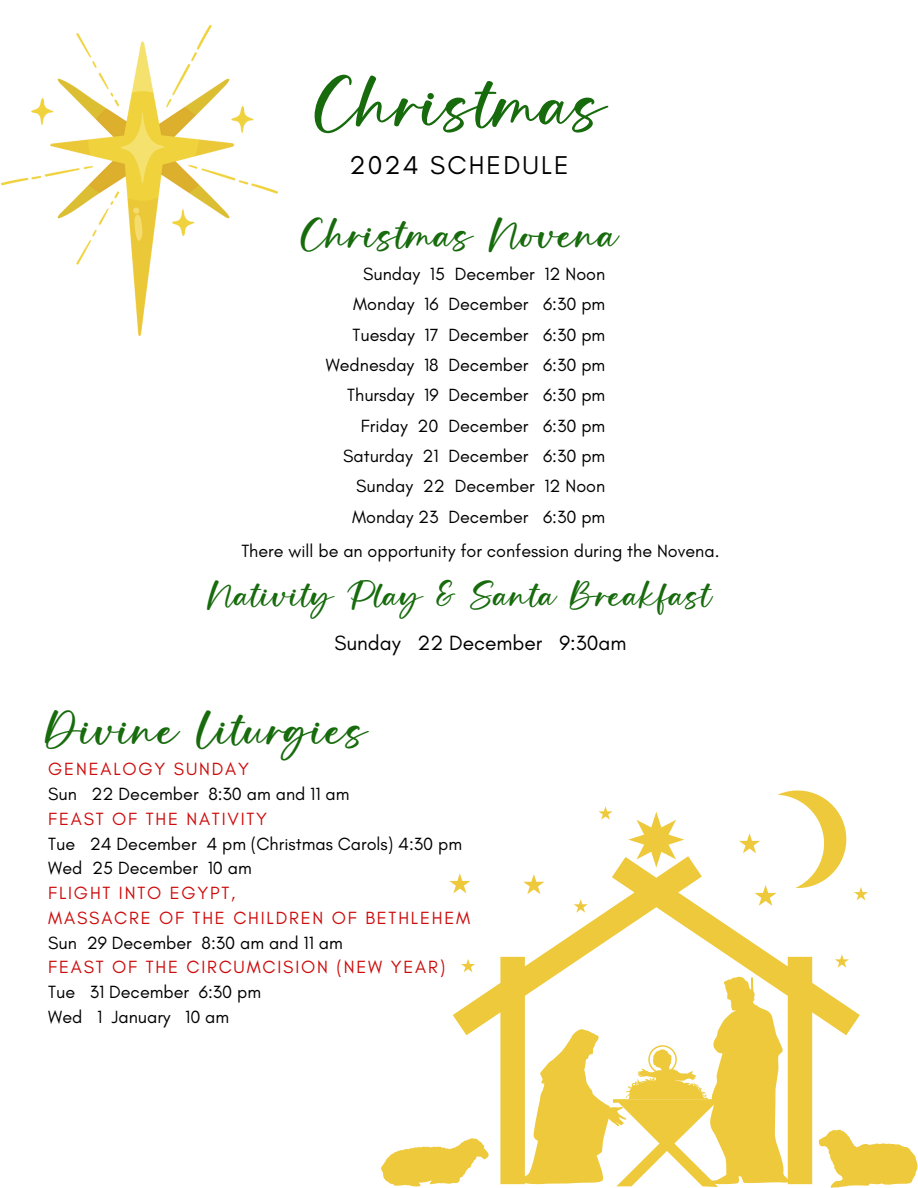
<style>
.page{position:relative;width:918px;height:1188px;background:#fff}
.page>*{position:absolute;margin:0;border:0;box-sizing:border-box;transform-origin:0 0}
.t1{font:68.55px "Kensley";color:#176b0d}
.t2{font:45px "Kensley";color:#176b0d}
.t3{font:40.5px "Kensley";color:#176b0d}
.t4{font:34.5px "Kensley";color:#176b0d}
.t5{font:26.25px "Glacial Indifference";letter-spacing:.085em;color:#000}
.t6{font:21px "Glacial Indifference";color:#000}
.t7{font:18px/24.8px "Glacial Indifference";color:#000}
.t8{font:18px/24.8px "Glacial Indifference";letter-spacing:.1em;color:#cd0c0c}
</style>
<div class="page">
<img style="left:2px;top:25px;width:275px;height:311px">
<svg style="left:453px;top:856px;width:407px;height:328px"></svg>
<svg style="left:449px;top:873px;width:21px;height:20px"></svg>
<svg style="left:835px;top:954px;width:14px;height:14px"></svg>
<svg style="left:523px;top:874px;width:21px;height:20px"></svg>
<svg style="left:574px;top:899px;width:14px;height:14px"></svg>
<svg style="left:598px;top:806px;width:15px;height:14px"></svg>
<svg style="left:739px;top:790px;width:129px;height:116px"></svg>
<svg style="left:461px;top:959px;width:14px;height:13px"></svg>
<svg style="left:818px;top:1130px;width:100px;height:58px"></svg>
<svg style="left:381px;top:1138px;width:108px;height:49px"></svg>
<svg style="left:628px;top:812px;width:56px;height:56px"></svg>
<svg style="left:517px;top:977px;width:274px;height:210px"></svg>
<h1 class="t1" style="left:311px;top:69px;width:297px">Christmas</h1>
<p class="t5" style="left:349px;top:149px;width:221px">2024 SCHEDULE</p>
<h4 class="t3" style="left:299px;top:214px;width:322px">Christmas Novena</h4>
<h2 class="t7" style="left:363px;top:261px;width:244px">Sunday 15 December 12 Noon</h2>
<p class="t7" style="left:353px;top:292px;width:254px">Monday 16 December 6:30 pm</p>
<p class="t7" style="left:353px;top:322px;width:254px">Tuesday 17 December 6:30 pm</p>
<p class="t7" style="left:326px;top:352px;width:281px">Wednesday 18 December 6:30 pm</p>
<p class="t7" style="left:347px;top:383px;width:260px">Thursday 19 December 6:30 pm</p>
<p class="t7" style="left:361px;top:413px;width:246px">Friday 20 December 6:30 pm</p>
<p class="t7" style="left:343px;top:443px;width:264px">Saturday 21 December 6:30 pm</p>
<p class="t7" style="left:356px;top:474px;width:251px">Sunday 22 December 12 Noon</p>
<p class="t7" style="left:352px;top:504px;width:255px">Monday 23 December 6:30 pm</p>
<p class="t7" style="left:241px;top:538px;width:480px">There will be an opportunity for confession during the Novena.</p>
<p class="t4" style="left:205px;top:577px;width:509px">Nativity Play &amp; Santa Breakfast</p>
<h5 class="t6" style="left:334px;top:630px;width:294px">Sunday 22 December 9:30am</h5>
<h3 class="t2" style="left:43px;top:706px;width:327px">Divine Liturgies</h3>
<p class="t8" style="left:48px;top:757px;width:202px">GENEALOGY SUNDAY</p>
<p class="t7" style="left:48px;top:781px;width:303px">Sun 22 December 8:30 am and 11 am</p>
<p class="t8" style="left:48px;top:806px;width:220px">FEAST OF THE NATIVITY</p>
<p class="t7" style="left:48px;top:831px;width:415px">Tue 24 December 4 pm (Christmas Carols) 4:30 pm<br>Wed 25 December 10 am</p>
<p class="t8" style="left:48px;top:880px;width:424px">FLIGHT INTO EGYPT,<br>MASSACRE OF THE CHILDREN OF BETHLEHEM</p>
<p class="t7" style="left:48px;top:930px;width:296px">Sun 29 December 8:30 am and 11 am</p>
<p class="t8" style="left:48px;top:955px;width:399px">FEAST OF THE CIRCUMCISION (NEW YEAR)</p>
<p class="t7" style="left:48px;top:979px;width:214px">Tue 31 December 6:30 pm<br>Wed 1 January 10 am</p>
</div>
